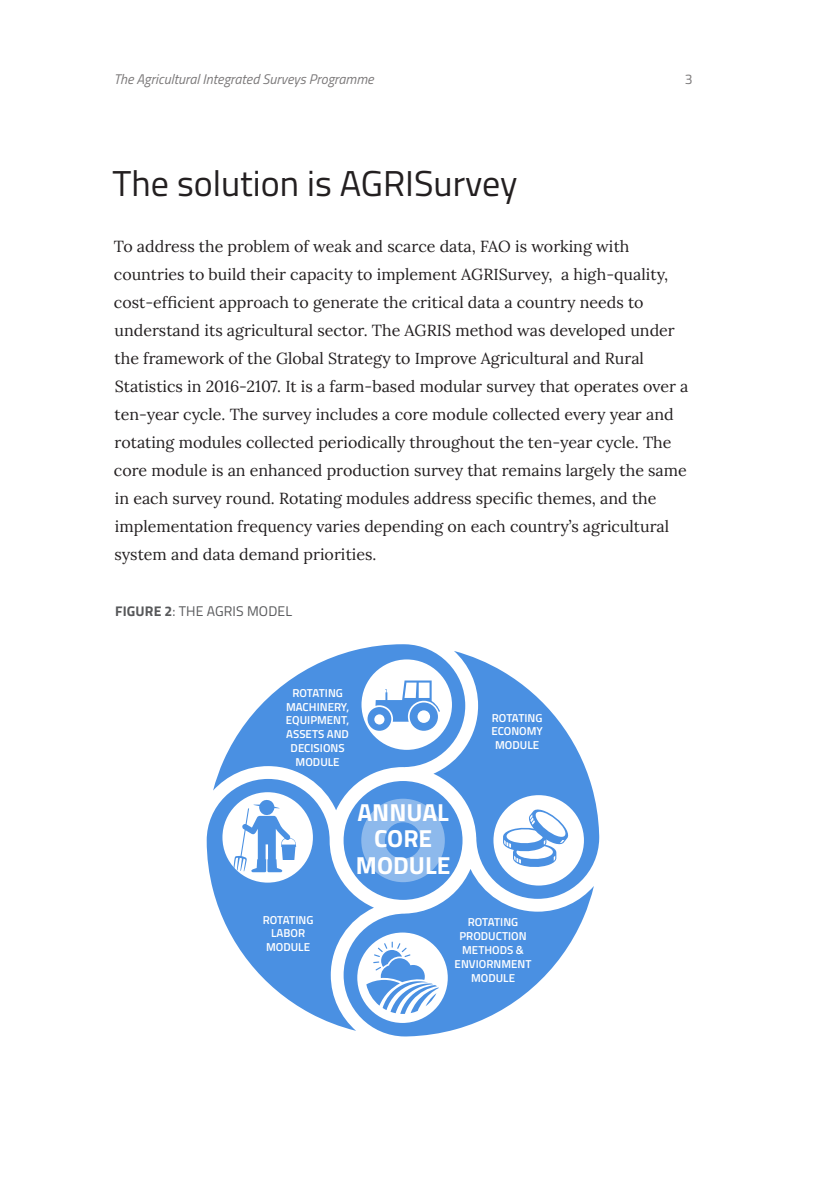
<style>
.page{position:relative;width:840px;height:1191px;background:#fff}
.page>*{position:absolute;margin:0;border:0;box-sizing:border-box;transform-origin:0 0}
.Heading{font:36px "Titillium Web";color:#231f20}
.t1{font:700 24.6px/26.2px "Titillium Web";color:#fff;text-align:center}
.Text{font:16px/28px "Lora";color:#231f20}
.t2{font:italic 14px "Titillium Web";color:#231f20}
.Figures_decriptions{font:14px "Titillium Web";letter-spacing:.01em;color:#57585a}
.t3{font:14px "Titillium Web";color:#231f20}
.t4{font:600 11.4px/13.8px "Titillium Web";color:#fff;text-align:center}
.s1{font-weight:700}
</style>
<div class="page">
<div style="left:374px;top:810px;width:59px;height:59px;background:#8db9ec"></div>
<div style="left:384px;top:822px;width:37px;height:36px;background:#4a90e2;border-radius:50%"></div>
<svg style="left:206px;top:810px;width:168px;height:217px;fill:#4a90e2"></svg>
<svg style="left:433px;top:654px;width:166px;height:235px;fill:#4a90e2"></svg>
<svg style="left:213px;top:644px;width:252px;height:166px;fill:#4a90e2"></svg>
<svg style="left:343px;top:869px;width:250px;height:167px;fill:#4a90e2"></svg>
<div style="left:361px;top:659px;width:90px;height:91px;background:#fff;border-radius:50%"></div>
<div style="left:357px;top:932px;width:90px;height:91px;background:#fff;border-radius:50%"></div>
<div style="left:222px;top:792px;width:91px;height:90px;background:#fff;border-radius:50%"></div>
<div style="left:493px;top:795px;width:90px;height:90px;background:#fff;border-radius:50%"></div>
<svg style="left:233px;top:799px;width:63px;height:73px"></svg>
<svg style="left:366px;top:941px;width:72px;height:73px"></svg>
<svg style="left:502px;top:809px;width:66px;height:59px"></svg>
<svg style="left:367px;top:680px;width:72px;height:51px"></svg>
<p class="t2" style="left:113px;top:69px;width:261px">The Agricultural Integrated Surveys Programme</p>
<p class="t3" style="left:684px;top:69px;width:9px">3</p>
<p class="Heading" style="left:113px;top:157px;width:406px">The solution is AGRISurvey</p>
<p class="Text" style="left:114px;top:231px;width:575px">To address the problem of weak and scarce data, FAO is working with countries to build their capacity to implement AGRISurvey, a high-quality, cost-efficient approach to generate the critical data a country needs to understand its agricultural sector. The AGRIS method was developed under the framework of the Global Strategy to Improve Agricultural and Rural Statistics in 2016-2107. It is a farm-based modular survey that operates over a ten-year cycle. The survey includes a core module collected every year and rotating modules collected periodically throughout the ten-year cycle. The core module is an enhanced production survey that remains largely the same in each survey round. Rotating modules address specific themes, and the implementation frequency varies depending on each country’s agricultural system and data demand priorities.</p>
<p class="Figures_decriptions" style="left:115px;top:601px;width:178px"><span class="s1">FIGURE 2</span>: THE AGRIS MODEL</p>
<p class="t4" style="left:286px;top:685px;width:65px">ROTATING<br>MACHINERY,<br>EQUIPMENT,<br>ASSETS AND<br>DECISIONS<br>MODULE</p>
<p class="t1" style="left:356px;top:798px;width:96px">ANNUAL<br>CORE<br>MODULE</p>
<p class="t4" style="left:491px;top:710px;width:53px">ROTATING<br>ECONOMY<br>MODULE</p>
<p class="t4" style="left:262px;top:912px;width:52px">ROTATING<br>LABOR<br>MODULE</p>
<p class="t4" style="left:454px;top:915px;width:78px">ROTATING<br>PRODUCTION<br>METHODS &amp;<br>ENVIORNMENT<br>MODULE</p>
</div>
